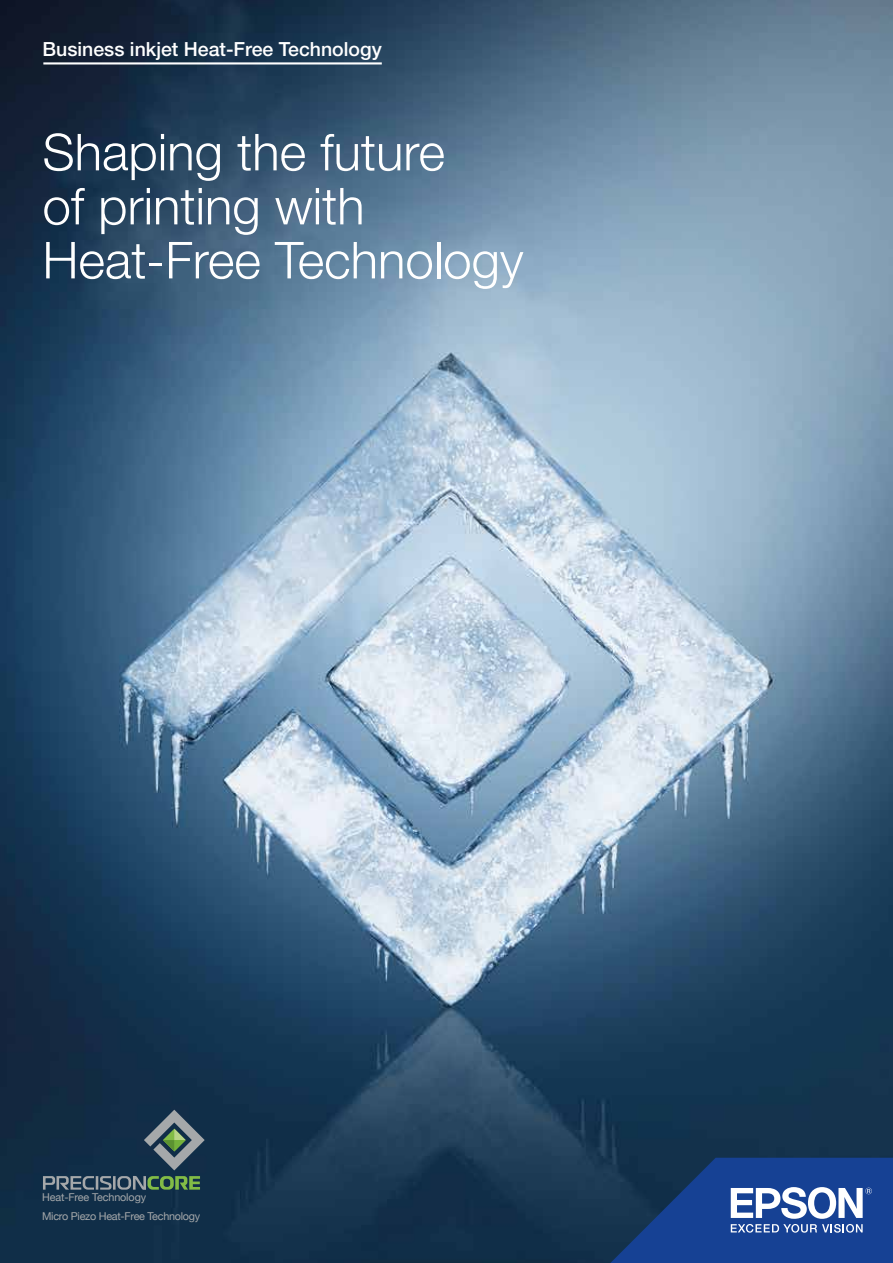
<style>
.page{position:relative;width:893px;height:1263px;background:#fff}
.page>*{position:absolute;margin:0;border:0;box-sizing:border-box;transform-origin:0 0}
.t1{font:300 51px/54px "Helvetica Neue LT Pro";color:#fff}
.t2{font:500 19.5px "Helvetica Neue LT Pro";color:#fff}
.t3{font:10.8px/19.5px "Helvetica Neue";letter-spacing:-.025em;color:#a5a8aa}
</style>
<div class="page">
<img style="left:0;top:0;width:893px;height:1263px">
<svg style="left:144px;top:1110px;width:61px;height:60px;background:#495f68"></svg>
<svg style="left:43px;top:1176px;width:157px;height:14px;background:#536e65"></svg>
<hr style="left:43px;top:62px;width:339px;height:2px;background:#fff">
<svg style="left:610px;top:1158px;width:283px;height:105px;background:#2a4f90"></svg>
<p class="t2" style="left:43px;top:38px;width:341px">Business inkjet Heat-Free Technology</p>
<p class="t1" style="left:43px;top:124px;width:482px">Shaping the future<br>of printing with<br>Heat-Free Technology</p>
<p class="t3" style="left:42px;top:1187px;width:160px">Heat-Free Technology<br>Micro Piezo Heat-Free Technology</p>
</div>
